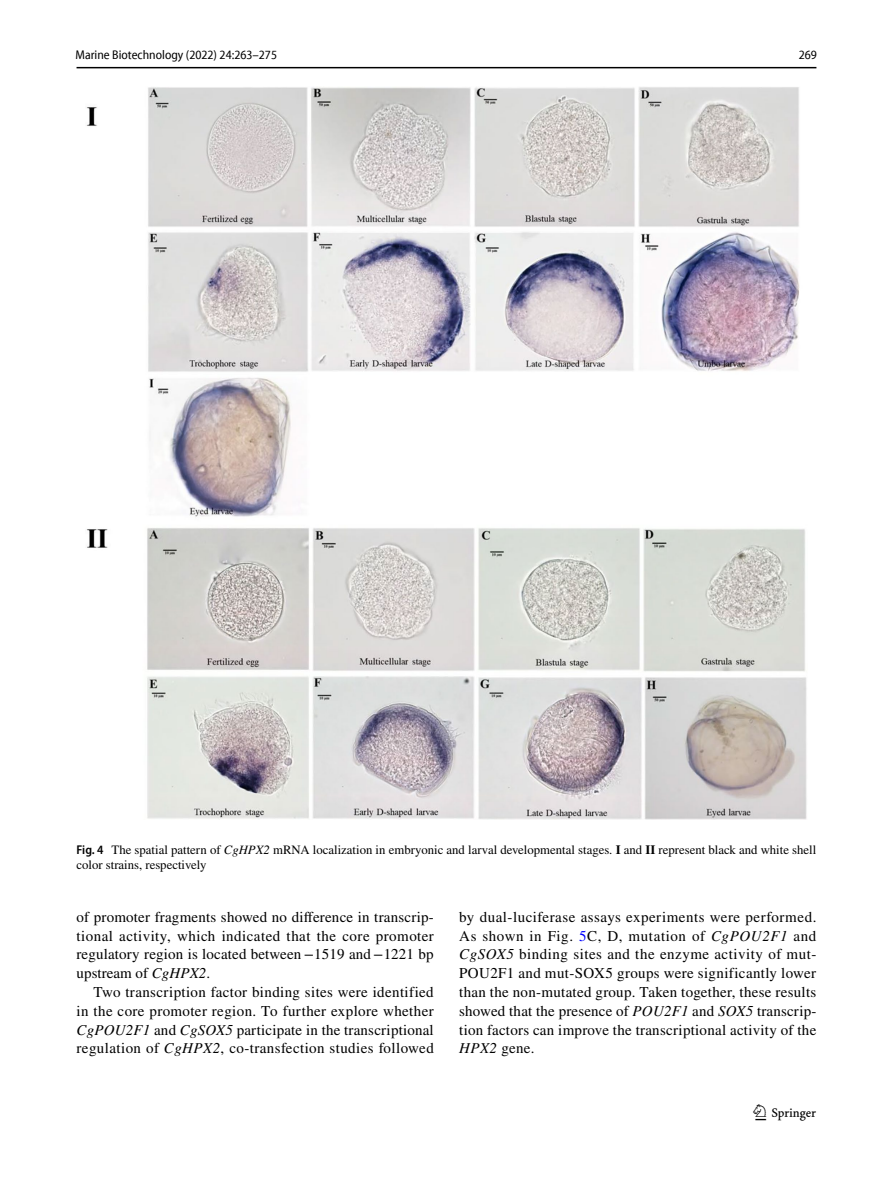
<style>
.page{position:relative;width:893px;height:1187px;background:#fff}
.page>*{position:absolute;margin:0;border:0;box-sizing:border-box;transform-origin:0 0}
.t1{font:22.5px "Springnew Regular 3";color:#000}
.t2{font:15px/18.8px "STIX";letter-spacing:.015em;color:#000;text-align:justify}
.t3{font:12.75px/15px "STIX";color:#000}
.t4{font:semi-condensed 12.75px "Myriad Pro Unic";color:#000}
.s1{font-family:"Myriad Pro";font-weight:600;font-stretch:semi-condensed}
.s2{font-style:italic}
.s3{font-weight:700}
.s4{color:#00f}
</style>
<div class="page">
<hr style="left:77px;top:67px;width:739px;height:1px;background:#000">
<img style="left:86px;top:87px;width:721px;height:732px">
<p class="t4" style="left:76px;top:50px;width:203px">Marine Biotechnology (2022) 24:263–275</p>
<p class="t4" style="left:799px;top:50px;width:20px">269</p>
<p class="t3" style="left:77px;top:843px;width:741px"><span class="s1">Fig. 4</span> The spatial pattern of <span class="s2">CgHPX2</span> mRNA localization in embryonic and larval developmental stages. <span class="s3">I</span> and <span class="s3">II</span> represent black and white shell color strains, respectively</p>
<p class="t2" style="left:77px;top:908px;width:359px">of promoter fragments showed no difference in transcrip&shy;tional activity, which indicated that the core promoter regulatory region is located between−1519 and−1221 bp upstream of <span class="s2">CgHPX2</span>.</p>
<p class="t2" style="left:77px;top:983px;width:359px;text-indent:17px">Two transcription factor binding sites were identified in the core promoter region. To further explore whether <span class="s2">CgPOU2F1</span> and <span class="s2">CgSOX5</span> participate in the transcriptional regulation of <span class="s2">CgHPX2</span>, co-transfection studies followed</p>
<p class="t2" style="left:459px;top:908px;width:359px">by dual-luciferase assays experiments were performed.<br>As shown in Fig. <span class="s4">5</span>C, D, mutation of <span class="s2">CgPOU2F1</span> and <span class="s2">CgSOX5</span> binding sites and the enzyme activity of mut-POU2F1 and mut-SOX5 groups were significantly lower than the non-mutated group. Taken together, these results showed that the presence of <span class="s2">POU2F1</span> and <span class="s2">SOX5</span> transcrip&shy;tion factors can improve the transcriptional activity of the <span class="s2">HPX2</span> gene.</p>
<h1 class="t1" style="left:755px;top:1104px;width:62px">1 3</h1>
</div>
